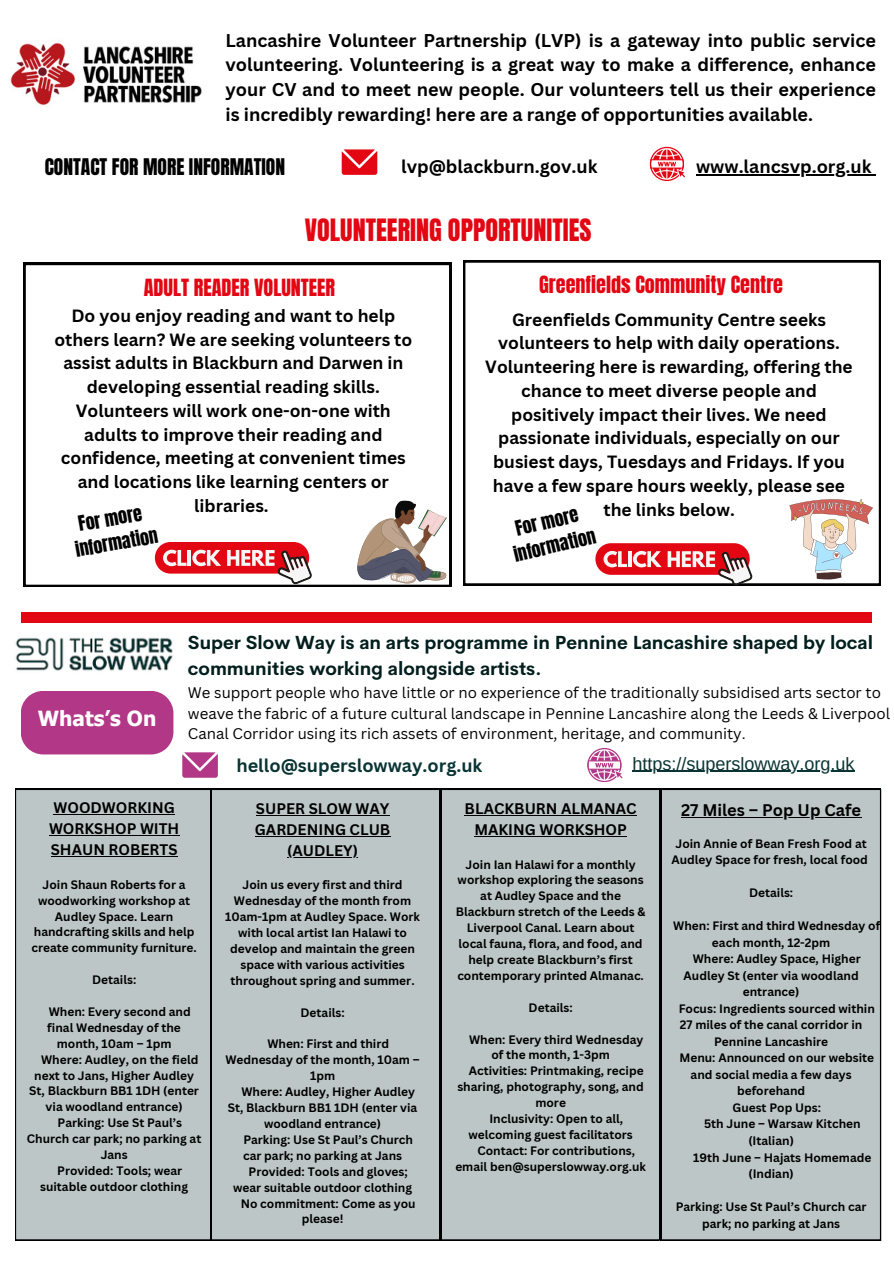
<style>
.page{position:relative;width:894px;height:1264px;background:#fff}
.page>*{position:absolute;margin:0;border:0;box-sizing:border-box;transform-origin:0 0}
.t1{font:26.1px "Anton";color:#e30613}
.t2{font:700 20.85px "Tahoma";color:#fff}
.t3{font:20.1px "Anton";color:#e30613}
.t4{font:19.5px "Anton";color:#000}
.t5{font:700 18.6px/25.8px "Cerebri Sans";color:#021e1d}
.t6{font:700 18px/24.8px "Canva Sans";color:#000;text-align:justify}
.t7{font:18px/24.8px "Anton";color:#000;text-align:center}
.t8{font:18px "Arimo";color:#093433}
.t9{font:700 18px "Canva Sans";color:#093433}
.t10{font:700 17.25px/23.7px "Canva Sans";color:#000;text-align:center}
.t11{font:700 16.35px "Canva Sans";color:#000}
.t12{font:15px/20.2px "Canva Sans";color:#000}
.t13{font:700 14.85px/20.9px "Canva Sans";color:#000;text-align:center}
.t14{font:700 11.85px/15.9px "Canva Sans";color:#000}
</style>
<div class="page">
<img style="left:15px;top:637px;width:158px;height:34px">
<div style="left:21px;top:691px;width:152px;height:63px;background:#b33787"></div>
<div style="left:15px;top:789px;width:865px;height:451px;background:#bdc6c6"></div>
<svg style="left:440px;top:789px;width:1px;height:451px"></svg>
<hr style="left:680px;top:817px;width:181px;height:1px;background:#000">
<svg style="left:659px;top:789px;width:2px;height:451px"></svg>
<svg style="left:210px;top:789px;width:2px;height:451px"></svg>
<svg style="left:182px;top:752px;width:36px;height:25px"></svg>
<svg style="left:587px;top:748px;width:35px;height:33px"></svg>
<img style="left:10px;top:42px;width:192px;height:63px">
<svg style="left:24px;top:263px;width:427px;height:324px"></svg>
<svg style="left:463px;top:260px;width:417px;height:325px"></svg>
<div style="left:595px;top:543px;width:154px;height:32px;background:#e30613;border-radius:16px"></div>
<svg style="left:603px;top:551px;width:58px;height:16px"></svg>
<svg style="left:667px;top:551px;width:85px;height:35px"></svg>
<hr style="left:53px;top:814px;width:122px;height:1px;background:#000">
<hr style="left:49px;top:835px;width:130px;height:1px;background:#000">
<hr style="left:51px;top:855px;width:126px;height:1px;background:#000">
<hr style="left:256px;top:815px;width:133px;height:1px;background:#000">
<hr style="left:255px;top:835px;width:135px;height:1px;background:#000">
<hr style="left:287px;top:856px;width:71px;height:1px;background:#000">
<hr style="left:464px;top:815px;width:172px;height:1px;background:#000">
<hr style="left:474px;top:835px;width:153px;height:1px;background:#000">
<hr style="left:632px;top:770px;width:222px;height:1px;background:#093433">
<div style="left:155px;top:542px;width:154px;height:31px;background:#e30613;border-radius:16px"></div>
<svg style="left:163px;top:549px;width:23px;height:17px"></svg>
<hr style="left:187px;top:550px;width:4px;height:16px;background:#f6f6f6">
<svg style="left:192px;top:549px;width:29px;height:17px"></svg>
<svg style="left:227px;top:550px;width:85px;height:34px"></svg>
<svg style="left:341px;top:149px;width:36px;height:26px"></svg>
<hr style="left:696px;top:174px;width:175px;height:1px;background:#000">
<svg style="left:649px;top:147px;width:35px;height:34px"></svg>
<div style="left:21px;top:613px;width:851px;height:10px;background:#e30613"></div>
<svg style="left:355px;top:500px;width:92px;height:84px"></svg>
<svg style="left:789px;top:490px;width:83px;height:89px"></svg>
<p class="t6" style="left:225px;top:27px;width:651px">Lancashire Volunteer Partnership (LVP) is a gateway into public service volunteering. Volunteering is a great way to make a difference, enhance your CV and to meet new people. Our volunteers tell us their experience is incredibly rewarding! here are a range of opportunities available.</p>
<p class="t4" style="left:45px;top:153px;width:242px">CONTACT FOR MORE INFORMATION</p>
<p class="t6" style="left:401px;top:154px;width:198px">lvp@blackburn.gov.uk</p>
<p class="t6" style="left:696px;top:154px;width:177px">www.lancsvp.org.uk</p>
<p class="t1" style="left:305px;top:211px;width:288px">VOLUNTEERING OPPORTUNITIES</p>
<p class="t3" style="left:144px;top:273px;width:193px">ADULT READER VOLUNTEER</p>
<p class="t3" style="left:539px;top:270px;width:245px">Greenfields Community Centre</p>
<p class="t10" style="left:54px;top:303px;width:359px">Do you enjoy reading and want to help others learn? We are seeking volunteers to assist adults in Blackburn and Darwen in developing essential reading skills.<br>Volunteers will work one-on-one with adults to improve their reading and confidence, meeting at convenient times and locations like learning centers or libraries.</p>
<p class="t10" style="left:485px;top:307px;width:369px">Greenfields Community Centre seeks volunteers to help with daily operations.<br>Volunteering here is rewarding, offering the chance to meet diverse people and positively impact their lives. We need passionate individuals, especially on our busiest days, Tuesdays and Fridays. If you have a few spare hours weekly, please see the links below.</p>
<p class="t7" style="left:69px;top:513px;width:85px;rotate:-10deg">For more information</p>
<p class="t7" style="left:505px;top:518px;width:85px;rotate:-13deg">For more information</p>
<h5 class="t2" style="left:38px;top:705px;width:120px">Whats’s On</h5>
<h4 class="t5" style="left:188px;top:629px;width:686px">Super Slow Way is an arts programme in Pennine Lancashire shaped by local communities working alongside artists.</h4>
<p class="t12" style="left:188px;top:682px;width:703px">We support people who have little or no experience of the traditionally subsidised arts sector to weave the fabric of a future cultural landscape in Pennine Lancashire along the Leeds &amp; Liverpool<br>Canal Corridor using its rich assets of environment, heritage, and community.</p>
<p class="t9" style="left:236px;top:752px;width:247px">hello@superslowway.org.uk</p>
<p class="t8" style="left:632px;top:753px;width:223px">https://superslowway.org.uk</p>
<p class="t13" style="left:49px;top:797px;width:132px">WOODWORKING<br>WORKSHOP WITH<br>SHAUN ROBERTS</p>
<p class="t14" style="left:31px;top:876px;width:167px;text-align:center">Join Shaun Roberts for a woodworking workshop at<br>Audley Space. Learn handcrafting skills and help create community furniture.</p>
<h6 class="t14" style="left:92px;top:971px;width:46px">Details:</h6>
<p class="t14" style="left:49px;top:1003px;width:144px">When: Every second and</p>
<p class="t14" style="left:47px;top:1019px;width:135px">final Wednesday of the</p>
<p class="t14" style="left:57px;top:1035px;width:116px">month, 10am – 1pm</p>
<h5 class="t14" style="left:41px;top:1051px;width:159px">Where: Audley, on the field</h5>
<h5 class="t14" style="left:34px;top:1066px;width:161px">next to Jans, Higher Audley</h5>
<h5 class="t14" style="left:29px;top:1082px;width:171px">St, Blackburn BB1 1DH (enter</h5>
<h5 class="t14" style="left:46px;top:1098px;width:138px">via woodland entrance)</h5>
<p class="t14" style="left:58px;top:1114px;width:126px">Parking: Use St Paul’s</p>
<p class="t14" style="left:27px;top:1130px;width:176px">Church car park; no parking at</p>
<p class="t14" style="left:101px;top:1146px;width:29px">Jans</p>
<h3 class="t14" style="left:40px;top:1162px;width:149px;text-indent:17px">Provided: Tools; wear suitable outdoor clothing</h3>
<p class="t13" style="left:255px;top:797px;width:137px;text-align:left">SUPER SLOW WAY<br>GARDENING CLUB</p>
<p class="t13" style="left:287px;top:839px;width:72px">(AUDLEY)</p>
<p class="t14" style="left:234px;top:876px;width:179px;text-align:center">Join us every first and third<br>Wednesday of the month from</p>
<h5 class="t14" style="left:225px;top:908px;width:196px;text-align:center">10am-1pm at Audley Space. Work with local artist Ian Halawi to develop and maintain the green space with various activities throughout spring and summer.</h5>
<h5 class="t14" style="left:300px;top:1004px;width:46px">Details:</h5>
<h6 class="t14" style="left:267px;top:1035px;width:123px">When: First and third</h6>
<h6 class="t14" style="left:225px;top:1051px;width:196px">Wednesday of the month, 10am –</h6>
<h6 class="t14" style="left:310px;top:1067px;width:27px">1pm</h6>
<p class="t14" style="left:241px;top:1083px;width:175px">Where: Audley, Higher Audley</p>
<p class="t14" style="left:228px;top:1099px;width:191px">St, Blackburn BB1 1DH (enter via</p>
<p class="t14" style="left:264px;top:1115px;width:119px">woodland entrance)</p>
<p class="t14" style="left:243px;top:1131px;width:171px">Parking: Use St Paul’s Church car park; no parking at Jans</p>
<p class="t14" style="left:233px;top:1163px;width:180px;text-indent:16px">Provided: Tools and gloves; wear suitable outdoor clothing</p>
<p class="t14" style="left:302px;top:1194px;width:115px;text-indent:-61px">No commitment: Come as you please!</p>
<p class="t13" style="left:464px;top:797px;width:173px">BLACKBURN ALMANAC<br>MAKING WORKSHOP</p>
<p class="t14" style="left:455px;top:856px;width:191px;text-align:center">Join Ian Halawi for a monthly workshop exploring the seasons at Audley Space and the<br>Blackburn stretch of the Leeds &amp;<br>Liverpool Canal. Learn about local fauna, flora, and food, and help create Blackburn’s first contemporary printed Almanac.</p>
<p class="t14" style="left:528px;top:999px;width:46px">Details:</p>
<p class="t14" style="left:491px;top:1030px;width:153px;text-indent:-22px">When: Every third Wednesday of the month, 1-3pm</p>
<p class="t14" style="left:468px;top:1062px;width:176px">Activities: Printmaking, recipe</p>
<p class="t14" style="left:457px;top:1078px;width:188px">sharing, photography, song, and</p>
<p class="t14" style="left:535px;top:1094px;width:32px">more</p>
<p class="t14" style="left:468px;top:1110px;width:166px;text-indent:21px">Inclusivity: Open to all, welcoming guest facilitators</p>
<p class="t14" style="left:455px;top:1142px;width:192px;text-indent:22px">Contact: For contributions, email ben@superslowway.org.uk</p>
<h5 class="t11" style="left:680px;top:798px;width:182px">27 Miles – Pop Up Cafe</h5>
<p class="t14" style="left:671px;top:834px;width:198px;line-height:16.5px;text-align:center">Join Annie of Bean Fresh Food at<br>Audley Space for fresh, local food</p>
<p class="t14" style="left:748px;top:884px;width:46px">Details:</p>
<h2 class="t14" style="left:711px;top:917px;width:170px;line-height:16.5px;text-indent:-39px">When: First and third Wednesday of each month, 12-2pm</h2>
<h5 class="t14" style="left:692px;top:950px;width:169px">Where: Audley Space, Higher</h5>
<h5 class="t14" style="left:683px;top:967px;width:176px">Audley St (enter via woodland</h5>
<h5 class="t14" style="left:742px;top:983px;width:58px">entrance)</h5>
<h5 class="t14" style="left:678px;top:1000px;width:198px">Focus: Ingredients sourced within</h5>
<h5 class="t14" style="left:679px;top:1016px;width:184px">27 miles of the canal corridor in</h5>
<h5 class="t14" style="left:714px;top:1033px;width:115px">Pennine Lancashire</h5>
<h1 class="t14" style="left:679px;top:1049px;width:196px">Menu: Announced on our website</h1>
<h1 class="t14" style="left:690px;top:1066px;width:162px">and social media a few days</h1>
<h1 class="t14" style="left:736px;top:1082px;width:70px">beforehand</h1>
<h2 class="t14" style="left:732px;top:1099px;width:90px">Guest Pop Ups:</h2>
<h5 class="t14" style="left:748px;top:1115px;width:114px;line-height:16.5px;text-indent:-44px">5th June – Warsaw Kitchen (Italian)</h5>
<p class="t14" style="left:748px;top:1148px;width:124px;line-height:16.5px;text-indent:-55px">19th June – Hajats Homemade (Indian)</p>
<p class="t14" style="left:675px;top:1198px;width:192px;line-height:16.5px;text-align:center">Parking: Use St Paul’s Church car park; no parking at Jans</p>
</div>
